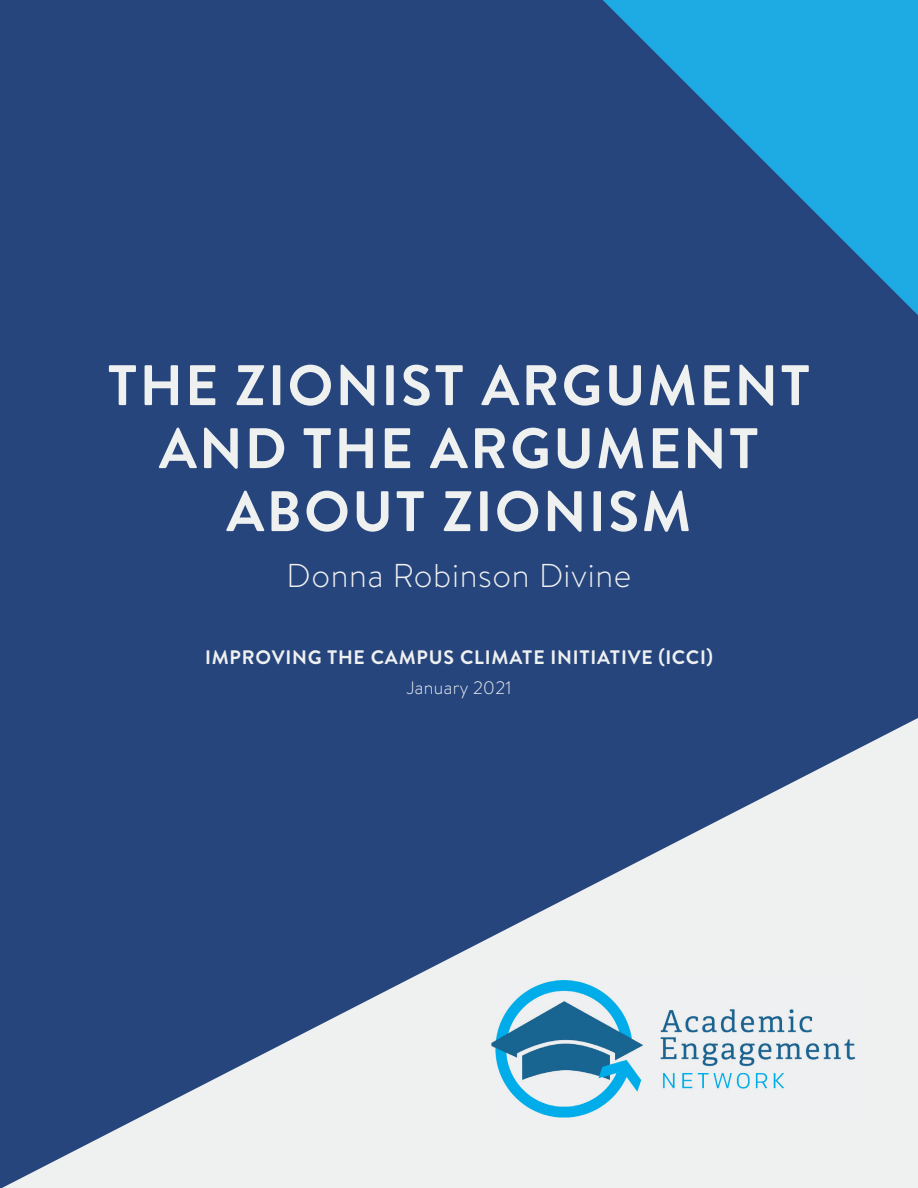
<style>
.page{position:relative;width:918px;height:1188px;background:#26457d}
.page>*{position:absolute;margin:0;border:0;box-sizing:border-box;transform-origin:0 0}
.Section_Subtitle{font:700 57px/63px "Brandon Text";letter-spacing:.04em;color:#eff0f0;text-align:center}
.Section_Subtitle-2{font:300 33px "Brandon Text";letter-spacing:.02em;color:#eff0f0}
.Section_Subtitle-3{font:700 19.5px "Brandon Text";letter-spacing:.04em;color:#eff0f0}
.Section_Subtitle-4{font:300 18px "Brandon Text";letter-spacing:.02em;color:#eff0f0}
</style>
<div class="page">
<svg style="left:2px;top:718px;width:916px;height:470px;fill:#26457d"></svg>
<img style="left:491px;top:976px;width:371px;height:143px">
<svg style="left:603px;top:0;width:315px;height:315px;background:#2177af"></svg>
<p class="Section_Subtitle" style="left:107px;top:353px;width:704px">THE ZIONIST ARGUMENT<br>AND THE ARGUMENT<br>ABOUT ZIONISM</p>
<p class="Section_Subtitle-2" style="left:287px;top:553px;width:346px">Donna Robinson Divine</p>
<p class="Section_Subtitle-3" style="left:205px;top:644px;width:509px">IMPROVING THE CAMPUS CLIMATE INITIATIVE (ICCI)</p>
<p class="Section_Subtitle-4" style="left:406px;top:676px;width:107px">January 2021</p>
</div>
